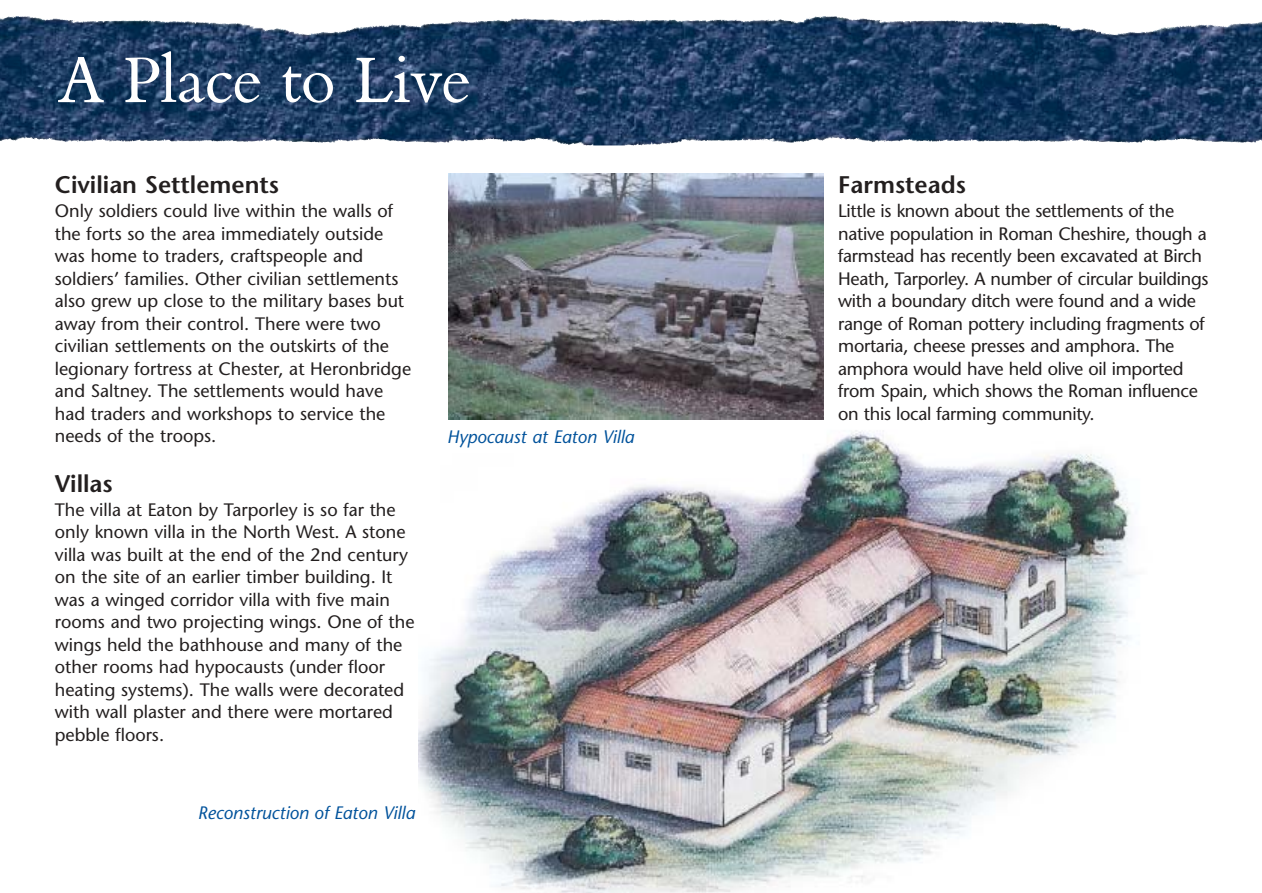
<style>
.page{position:relative;width:1262px;height:893px;background:#fff}
.page>*{position:absolute;margin:0;border:0;box-sizing:border-box;transform-origin:0 0}
.t1{font:63px "Bembo BQ";color:#fff}
.t2{font:600 24px "Stone Sans";color:#231f1f}
.t3{font:18px/22.5px "Stone Sans";color:#231f1f}
.t4{font:italic 18px "Stone Sans";color:#00529b}
</style>
<div class="page">
<svg style="left:0;top:16px;width:1261px;height:367px"></svg>
<img style="left:418px;top:383px;width:717px;height:509px">
<img style="left:449px;top:173px;width:375px;height:246px">
<img style="left:0;top:16px;width:200px;height:8px">
<h1 class="t1" style="left:58px;top:51px;width:414px">A Place to Live</h1>
<h2 class="t2" style="left:55px;top:175px;width:226px">Civilian Settlements</h2>
<p class="t3" style="left:55px;top:201px;width:358px">Only soldiers could live within the walls of the forts so the area immediately outside was home to traders, craftspeople and soldiers’ families. Other civilian settlements also grew up close to the military bases but away from their control. There were two civilian settlements on the outskirts of the legionary fortress at Chester, at Heronbridge and Saltney. The settlements would have had traders and workshops to service the needs of the troops.</p>
<h2 class="t2" style="left:55px;top:474px;width:59px">Villas</h2>
<p class="t3" style="left:55px;top:500px;width:361px">The villa at Eaton by Tarporley is so far the only known villa in the North West. A stone villa was built at the end of the 2nd century on the site of an earlier timber building. It was a winged corridor villa with five main rooms and two projecting wings. One of the wings held the bathhouse and many of the other rooms had hypocausts (under floor heating systems). The walls were decorated with wall plaster and there were mortared pebble floors.</p>
<p class="t4" style="left:198px;top:806px;width:219px">Reconstruction of Eaton Villa</p>
<p class="t4" style="left:447px;top:429px;width:189px">Hypocaust at Eaton Villa</p>
<h2 class="t2" style="left:838px;top:175px;width:129px">Farmsteads</h2>
<p class="t3" style="left:838px;top:201px;width:372px">Little is known about the settlements of the native population in Roman Cheshire, though a farmstead has recently been excavated at Birch Heath, Tarporley. A number of circular buildings with a boundary ditch were found and a wide range of Roman pottery including fragments of mortaria, cheese presses and amphora. The amphora would have held olive oil imported from Spain, which shows the Roman influence on this local farming community.</p>
</div>
